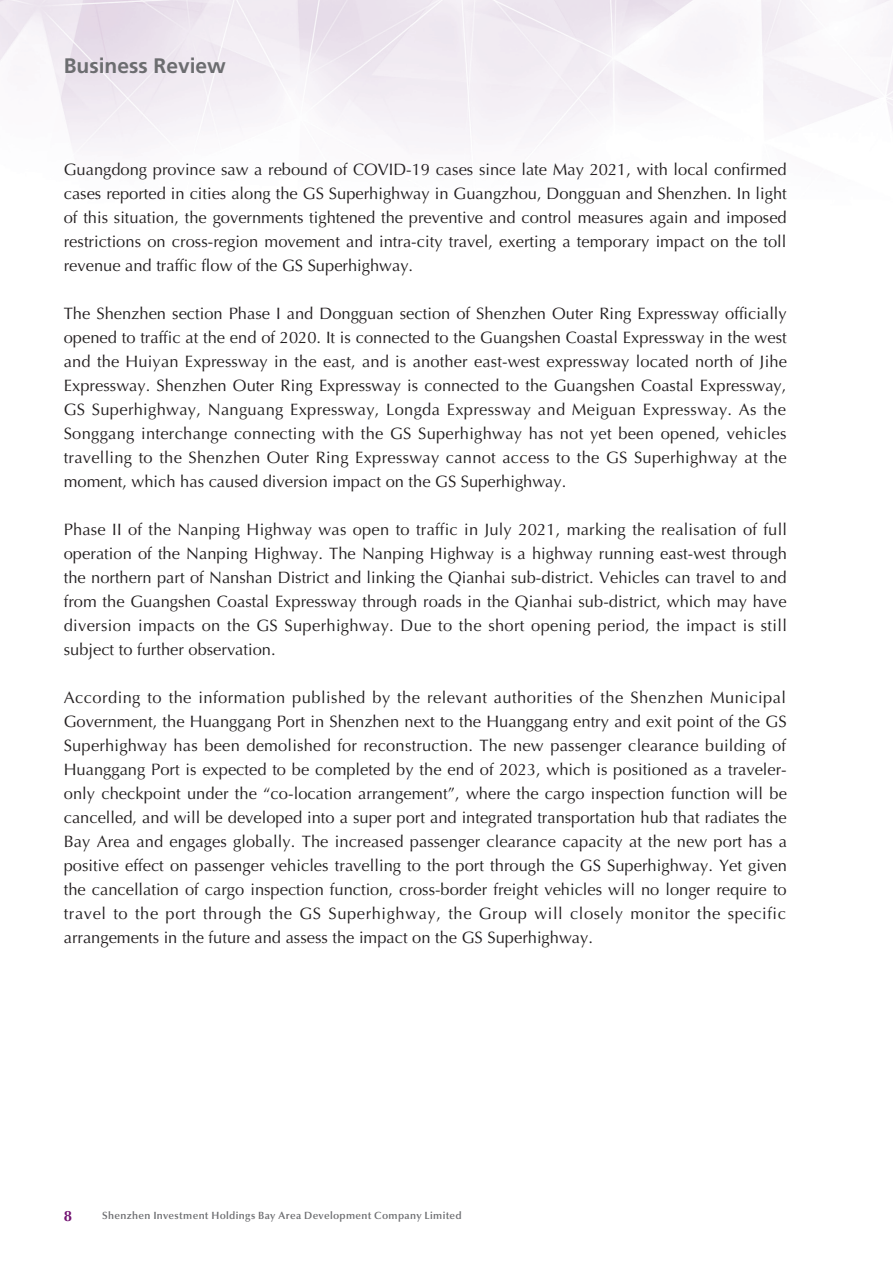
<style>
.page{position:relative;width:893px;height:1263px;background:#fff}
.page>*{position:absolute;margin:0;border:0;box-sizing:border-box;transform-origin:0 0}
.t1{font:700 21px "Frutiger LT Std";color:#6c6d70}
._00_txt{font:16.5px/24px "Optima LT Std";color:#231f20;text-align:justify}
.t2{font:700 15px "Optima LT Std";color:#731372}
.t3{font:600 10.5px "Optima LT Std";letter-spacing:.03em;color:#6c6d70}
</style>
<div class="page">
<img style="left:0;top:0;width:893px;height:150px">
<p class="t1" style="left:64px;top:53px;width:164px">Business Review</p>
<p class="_00_txt" style="left:64px;top:158px;width:724px">Guangdong province saw a rebound of COVID-19 cases since late May 2021, with local confirmed cases reported in cities along the GS Superhighway in Guangzhou, Dongguan and Shenzhen. In light of this situation, the governments tightened the preventive and control measures again and imposed restrictions on cross-region movement and intra-city travel, exerting a temporary impact on the toll revenue and traffic flow of the GS Superhighway.</p>
<p class="_00_txt" style="left:64px;top:302px;width:725px">The Shenzhen section Phase I and Dongguan section of Shenzhen Outer Ring Expressway officially opened to traffic at the end of 2020. It is connected to the Guangshen Coastal Expressway in the west and the Huiyan Expressway in the east, and is another east-west expressway located north of Jihe Expressway. Shenzhen Outer Ring Expressway is connected to the Guangshen Coastal Expressway, GS Superhighway, Nanguang Expressway, Longda Expressway and Meiguan Expressway. As the Songgang interchange connecting with the GS Superhighway has not yet been opened, vehicles travelling to the Shenzhen Outer Ring Expressway cannot access to the GS Superhighway at the moment, which has caused diversion impact on the GS Superhighway.</p>
<p class="_00_txt" style="left:64px;top:518px;width:725px">Phase II of the Nanping Highway was open to traffic in July 2021, marking the realisation of full operation of the Nanping Highway. The Nanping Highway is a highway running east-west through the northern part of Nanshan District and linking the Qianhai sub-district. Vehicles can travel to and from the Guangshen Coastal Expressway through roads in the Qianhai sub-district, which may have diversion impacts on the GS Superhighway. Due to the short opening period, the impact is still subject to further observation.</p>
<p class="_00_txt" style="left:64px;top:686px;width:725px">According to the information published by the relevant authorities of the Shenzhen Municipal Government, the Huanggang Port in Shenzhen next to the Huanggang entry and exit point of the GS Superhighway has been demolished for reconstruction. The new passenger clearance building of Huanggang Port is expected to be completed by the end of 2023, which is positioned as a traveler&shy;only checkpoint under the “co-location arrangement”, where the cargo inspection function will be cancelled, and will be developed into a super port and integrated transportation hub that radiates the Bay Area and engages globally. The increased passenger clearance capacity at the new port has a positive effect on passenger vehicles travelling to the port through the GS Superhighway. Yet given the cancellation of cargo inspection function, cross-border freight vehicles will no longer require to travel to the port through the GS Superhighway, the Group will closely monitor the specific arrangements in the future and assess the impact on the GS Superhighway.</p>
<p class="t2" style="left:64px;top:1207px;width:10px">8</p>
<p class="t3" style="left:102px;top:1210px;width:361px">Shenzhen Investment Holdings Bay Area Development Company Limited</p>
</div>
